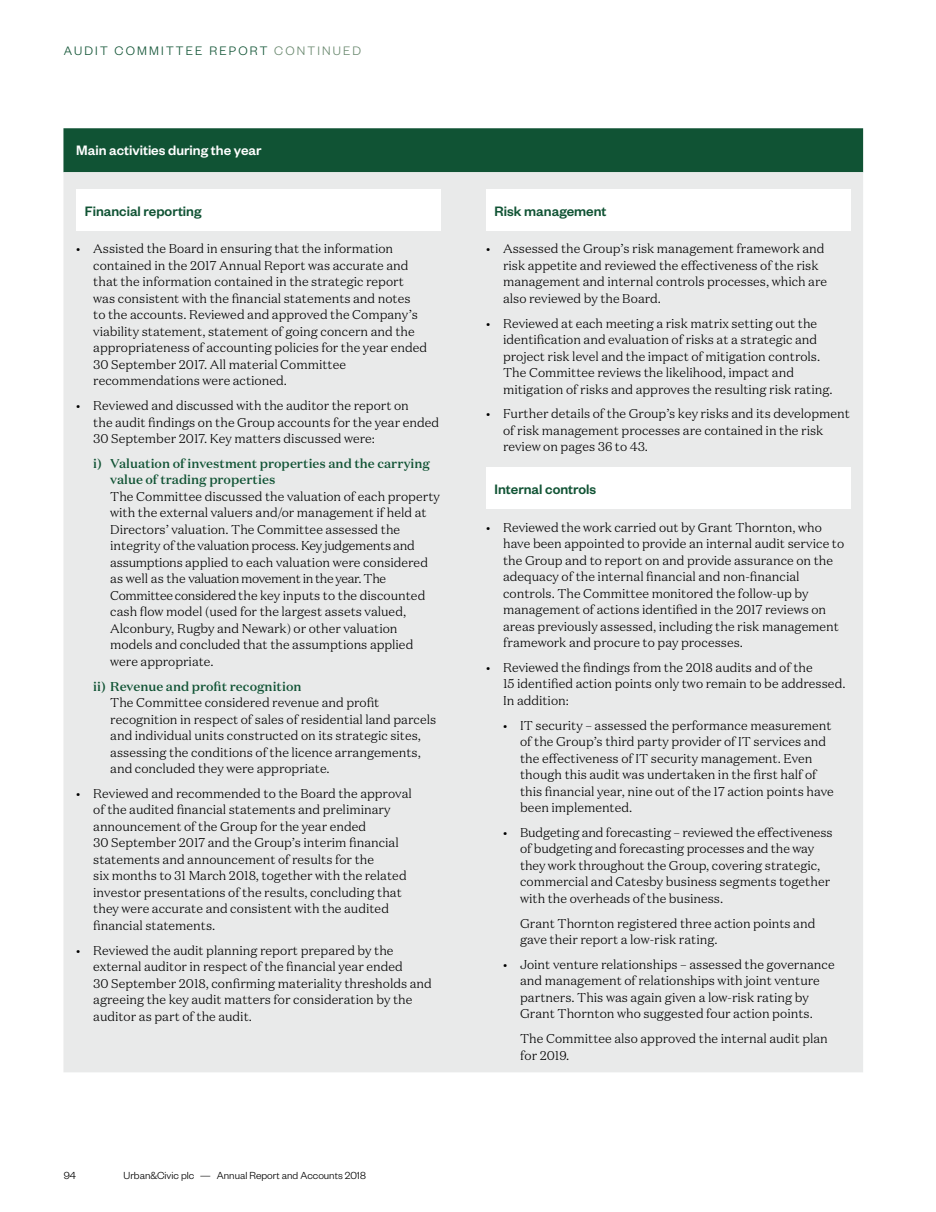
<style>
.page{position:relative;width:936px;height:1212px;background:#fff}
.page>*{position:absolute;margin:0;border:0;box-sizing:border-box;transform-origin:0 0}
.t1{font:500 15px "Founders Grotesk";color:#105334}
.t2{font:500 15px "Founders Grotesk";color:#fff}
.t3{font:300 13.5px "Founders Grotesk";letter-spacing:.16em;color:#105334}
.t4{font:300 12.75px/16.5px "Domaine Text";color:#000}
.t5{font:500 12.75px/16.5px "Domaine Text";color:#105334}
.t6{font:300 11.25px "Founders Grotesk";color:#000}
.s1{color:#69886e}
</style>
<div class="page">
<div style="left:63px;top:128px;width:800px;height:44px;background:#105334"></div>
<div style="left:63px;top:172px;width:800px;height:900px;background:#e9eaea"></div>
<div style="left:76px;top:189px;width:365px;height:41px;background:#fff"></div>
<div style="left:486px;top:189px;width:364px;height:41px;background:#fff"></div>
<div style="left:486px;top:467px;width:364px;height:42px;background:#fff"></div>
<p class="t3" style="left:64px;top:43px;width:299px">AUDIT COMMITTEE REPORT <span class="s1">CONTINUED</span></p>
<p class="t2" style="left:76px;top:141px;width:187px">Main activities during the year</p>
<p class="t1" style="left:85px;top:202px;width:118px">Financial reporting</p>
<p class="t4" style="left:93px;top:240px;width:335px;text-indent:-17px">• Assisted the Board in ensuring that the information contained in the 2017 Annual Report was accurate and that the information contained in the strategic report was consistent with the financial statements and notes<br>to the accounts. Reviewed and approved the Company’s viability statement, statement of going concern and the appropriateness of accounting policies for the year ended 30 September 2017. All material Committee recommendations were actioned.</p>
<p class="t4" style="left:93px;top:397px;width:347px;text-indent:-17px">• Reviewed and discussed with the auditor the report on<br>the audit findings on the Group accounts for the year ended<br>30 September 2017. Key matters discussed were:</p>
<p class="t5" style="left:110px;top:455px;width:321px;text-indent:-17px">i) Valuation of investment properties and the carrying value of trading properties</p>
<p class="t4" style="left:110px;top:488px;width:331px">The Committee discussed the valuation of each property with the external valuers and/or management if held at Directors’ valuation. The Committee assessed the integrity of the valuation process. Key judgements and assumptions applied to each valuation were considered as well as the valuation movement in the year. The Committee considered the key inputs to the discounted cash flow model (used for the largest assets valued, Alconbury, Rugby and Newark) or other valuation models and concluded that the assumptions applied were appropriate.</p>
<p class="t5" style="left:93px;top:678px;width:210px">ii) Revenue and profit recognition</p>
<p class="t4" style="left:110px;top:694px;width:327px">The Committee considered revenue and profit recognition in respect of sales of residential land parcels and individual units constructed on its strategic sites, assessing the conditions of the licence arrangements, and concluded they were appropriate.</p>
<p class="t4" style="left:93px;top:785px;width:320px;text-indent:-17px">• Reviewed and recommended to the Board the approval of the audited financial statements and preliminary announcement of the Group for the year ended<br>30 September 2017 and the Group’s interim financial statements and announcement of results for the<br>six months to 31 March 2018, together with the related investor presentations of the results, concluding that they were accurate and consistent with the audited financial statements.</p>
<p class="t4" style="left:93px;top:941px;width:340px;text-indent:-17px">• Reviewed the audit planning report prepared by the external auditor in respect of the financial year ended<br>30 September 2018, confirming materiality thresholds and agreeing the key audit matters for consideration by the auditor as part of the audit.</p>
<p class="t6" style="left:64px;top:1169px;width:14px">94</p>
<p class="t6" style="left:124px;top:1169px;width:244px">Urban&amp;Civic plc — Annual Report and Accounts 2018</p>
<p class="t1" style="left:494px;top:202px;width:113px">Risk management</p>
<p class="t4" style="left:503px;top:240px;width:325px;text-indent:-17px">• Assessed the Group’s risk management framework and risk appetite and reviewed the effectiveness of the risk management and internal controls processes, which are also reviewed by the Board.</p>
<p class="t4" style="left:503px;top:315px;width:331px;text-indent:-17px">• Reviewed at each meeting a risk matrix setting out the identification and evaluation of risks at a strategic and project risk level and the impact of mitigation controls.<br>The Committee reviews the likelihood, impact and mitigation of risks and approves the resulting risk rating.</p>
<p class="t4" style="left:503px;top:405px;width:348px;text-indent:-17px">• Further details of the Group’s key risks and its development of risk management processes are contained in the risk review on pages 36 to 43.</p>
<p class="t1" style="left:494px;top:480px;width:103px">Internal controls</p>
<p class="t4" style="left:503px;top:519px;width:342px;text-indent:-17px">• Reviewed the work carried out by Grant Thornton, who have been appointed to provide an internal audit service to the Group and to report on and provide assurance on the adequacy of the internal financial and non-financial controls. The Committee monitored the follow-up by management of actions identified in the 2017 reviews on areas previously assessed, including the risk management framework and procure to pay processes.</p>
<p class="t4" style="left:503px;top:659px;width:344px;text-indent:-17px">• Reviewed the findings from the 2018 audits and of the<br>15 identified action points only two remain to be addressed.<br>In addition:</p>
<p class="t4" style="left:520px;top:717px;width:315px;text-indent:-17px">• IT security – assessed the performance measurement of the Group’s third party provider of IT services and the effectiveness of IT security management. Even though this audit was undertaken in the first half of this financial year, nine out of the 17 action points have been implemented.</p>
<p class="t4" style="left:520px;top:824px;width:314px;text-indent:-17px">• Budgeting and forecasting – reviewed the effectiveness of budgeting and forecasting processes and the way they work throughout the Group, covering strategic, commercial and Catesby business segments together with the overheads of the business.</p>
<p class="t4" style="left:520px;top:915px;width:297px">Grant Thornton registered three action points and gave their report a low-risk rating.</p>
<p class="t4" style="left:520px;top:956px;width:316px;text-indent:-17px">• Joint venture relationships – assessed the governance and management of relationships with joint venture partners. This was again given a low-risk rating by Grant Thornton who suggested four action points.</p>
<p class="t4" style="left:520px;top:1030px;width:309px">The Committee also approved the internal audit plan for 2019.</p>
</div>
